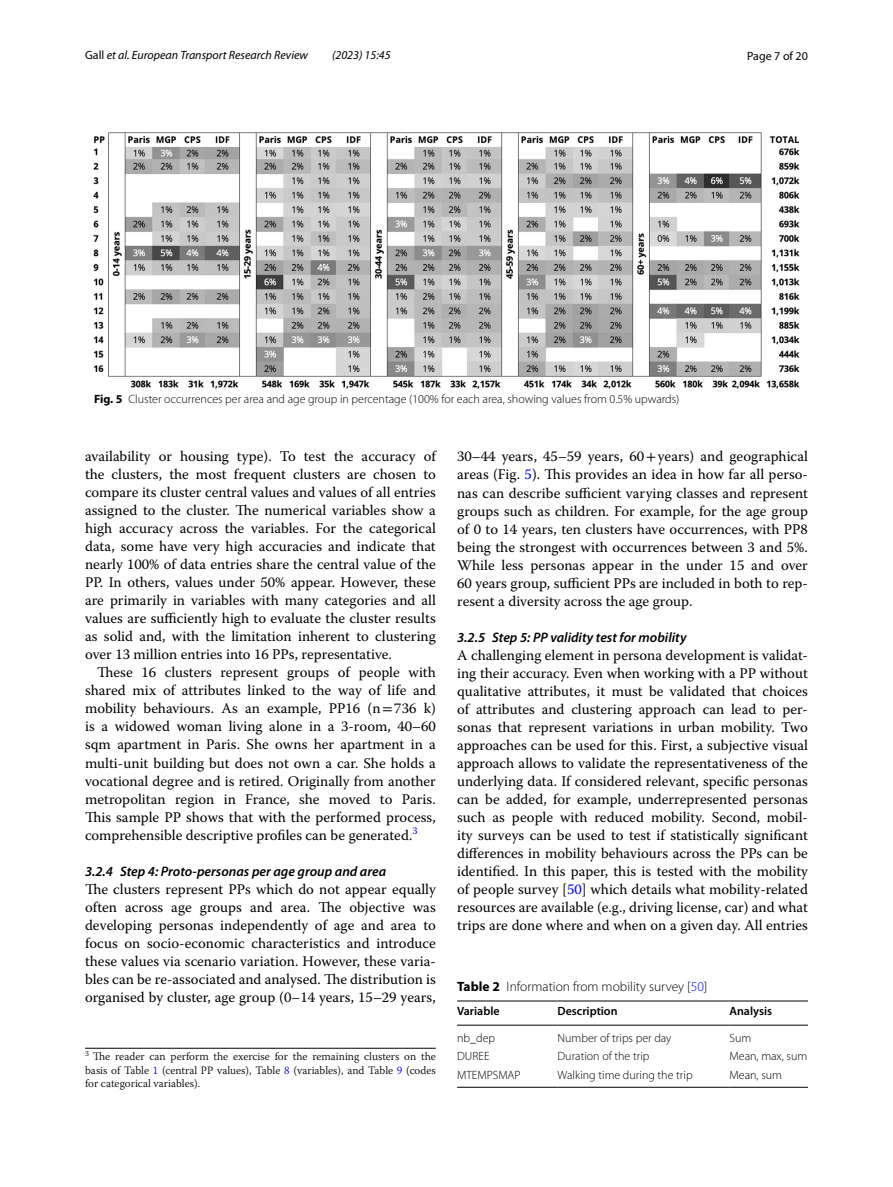
<style>
.page{position:relative;width:893px;height:1187px;background:#fff}
.page>*{position:absolute;margin:0;border:0;box-sizing:border-box;transform-origin:0 0}
.t1{font:14.7px/18px "Warnock Pro";color:#000;text-align:justify}
.t2{font:italic 600 13.8px "Myriad Pro";color:#000}
.t3{font:300 13.5px "Myriad Pro";color:#000}
.t4{font:300 12px "Myriad Pro";color:#000}
.t5{font:italic 12px "Myriad Pro";color:#000}
.t6{font:600 12px "Myriad Pro";color:#000}
.t7{font:12px "Myriad Pro";color:#000}
.t8{font:300 11.25px/13.5px "Warnock Pro";color:#000;text-align:justify}
.s1{font-style:normal}
.s2{font-weight:700}
.s3{font-family:"STIX"}
.s4{color:#00f}
</style>
<div class="page">
<img style="left:94px;top:133px;width:705px;height:255px">
<hr style="left:457px;top:1000px;width:101px;height:1px;background:#000">
<hr style="left:457px;top:1024px;width:101px;height:1px;background:#000">
<hr style="left:558px;top:1000px;width:171px;height:1px;background:#000">
<hr style="left:558px;top:1024px;width:171px;height:1px;background:#000">
<hr style="left:729px;top:1000px;width:79px;height:1px;background:#000">
<hr style="left:729px;top:1024px;width:79px;height:1px;background:#000">
<hr style="left:457px;top:1086px;width:101px;height:1px;background:#000">
<hr style="left:558px;top:1086px;width:171px;height:1px;background:#000">
<hr style="left:729px;top:1086px;width:79px;height:1px;background:#000">
<hr style="left:85px;top:1047px;width:351px;height:1px;background:#000">
<p class="t5" style="left:85px;top:48px;width:224px"><span class="s1">Gall</span> et al. European Transport Research Review</p>
<p class="t5" style="left:332px;top:48px;width:60px">(2023) 15:45</p>
<p class="t7" style="left:747px;top:48px;width:62px">Page 7 of 20</p>
<p class="t4" style="left:94px;top:392px;width:587px"><span class="s2">Fig. 5</span> Cluster occurrences per area and age group in percentage (100% for each area, showing values from 0.5% upwards)</p>
<p class="t1" style="left:85px;top:447px;width:352px">availability or housing type). To test the accuracy of the clusters, the most frequent clusters are chosen to compare its cluster central values and values of all entries assigned to the cluster. The numerical variables show a high accuracy across the variables. For the categorical data, some have very high accuracies and indicate that nearly 100% of data entries share the central value of the PP. In others, values under 50% appear. However, these are primarily in variables with many categories and all values are sufficiently high to evaluate the cluster results as solid and, with the limitation inherent to clustering over 13 million entries into 16 PPs, representative.</p>
<p class="t1" style="left:85px;top:663px;width:352px;text-indent:12px">These 16 clusters represent groups of people with shared mix of attributes linked to the way of life and mobility behaviours. As an example, PP16 (n<span class="s3">=</span>736 k) is a widowed woman living alone in a 3-room, 40–60 sqm apartment in Paris. She owns her apartment in a multi-unit building but does not own a car. She holds a vocational degree and is retired. Originally from another metropolitan region in France, she moved to Paris.<br>This sample PP shows that with the performed process, comprehensible descriptive profiles can be generated.<sup>3</sup></p>
<p class="t2" style="left:85px;top:862px;width:303px">3.2.4 Step 4: Proto‑personas per age group and area</p>
<p class="t1" style="left:85px;top:879px;width:352px">The clusters represent PPs which do not appear equally often across age groups and area. The objective was developing personas independently of age and area to focus on socio-economic characteristics and introduce these values via scenario variation. However, these varia&shy;bles can be re-associated and analysed. The distribution is organised by cluster, age group (0–14 years, 15–29 years,</p>
<p class="t8" style="left:85px;top:1049px;width:352px"><sup>3</sup> The reader can perform the exercise for the remaining clusters on the basis of Table <span class="s4">1</span> (central PP values), Table <span class="s4">8</span> (variables), and Table <span class="s4">9</span> (codes for categorical variables).</p>
<p class="t1" style="left:457px;top:447px;width:352px">30–44 years, 45–59 years, 60<span class="s3">+</span>years) and geographical areas (Fig. <span class="s4">5</span>). This provides an idea in how far all perso&shy;nas can describe sufficient varying classes and represent groups such as children. For example, for the age group of 0 to 14 years, ten clusters have occurrences, with PP8 being the strongest with occurrences between 3 and 5%.<br>While less personas appear in the under 15 and over 60 years group, sufficient PPs are included in both to rep&shy;resent a diversity across the age group.</p>
<p class="t2" style="left:457px;top:628px;width:231px">3.2.5 Step 5: PP validity test for mobility</p>
<p class="t1" style="left:457px;top:645px;width:352px">A challenging element in persona development is validat&shy;ing their accuracy. Even when working with a PP without qualitative attributes, it must be validated that choices of attributes and clustering approach can lead to per&shy;sonas that represent variations in urban mobility. Two approaches can be used for this. First, a subjective visual approach allows to validate the representativeness of the underlying data. If considered relevant, specific personas can be added, for example, underrepresented personas such as people with reduced mobility. Second, mobil&shy;ity surveys can be used to test if statistically significant differences in mobility behaviours across the PPs can be identified. In this paper, this is tested with the mobility of people survey [<span class="s4">50</span>] which details what mobility-related resources are available (e.g., driving license, car) and what trips are done where and when on a given day. All entries</p>
<p class="t3" style="left:457px;top:979px;width:252px"><span class="s2">Table 2</span> Information from mobility survey [<span class="s4">50</span>]</p>
<p class="t6" style="left:457px;top:1003px;width:44px">Variable</p>
<p class="t6" style="left:558px;top:1003px;width:62px">Description</p>
<p class="t6" style="left:729px;top:1003px;width:44px">Analysis</p>
<p class="t4" style="left:457px;top:1031px;width:40px">nb_dep</p>
<p class="t4" style="left:558px;top:1031px;width:115px">Number of trips per day</p>
<p class="t4" style="left:729px;top:1031px;width:23px">Sum</p>
<p class="t4" style="left:457px;top:1049px;width:34px">DUREE</p>
<p class="t4" style="left:558px;top:1049px;width:93px">Duration of the trip</p>
<p class="t4" style="left:729px;top:1049px;width:79px">Mean, max, sum</p>
<p class="t4" style="left:457px;top:1067px;width:65px">MTEMPSMAP</p>
<p class="t4" style="left:558px;top:1067px;width:137px">Walking time during the trip</p>
<p class="t4" style="left:729px;top:1067px;width:54px">Mean, sum</p>
</div>
